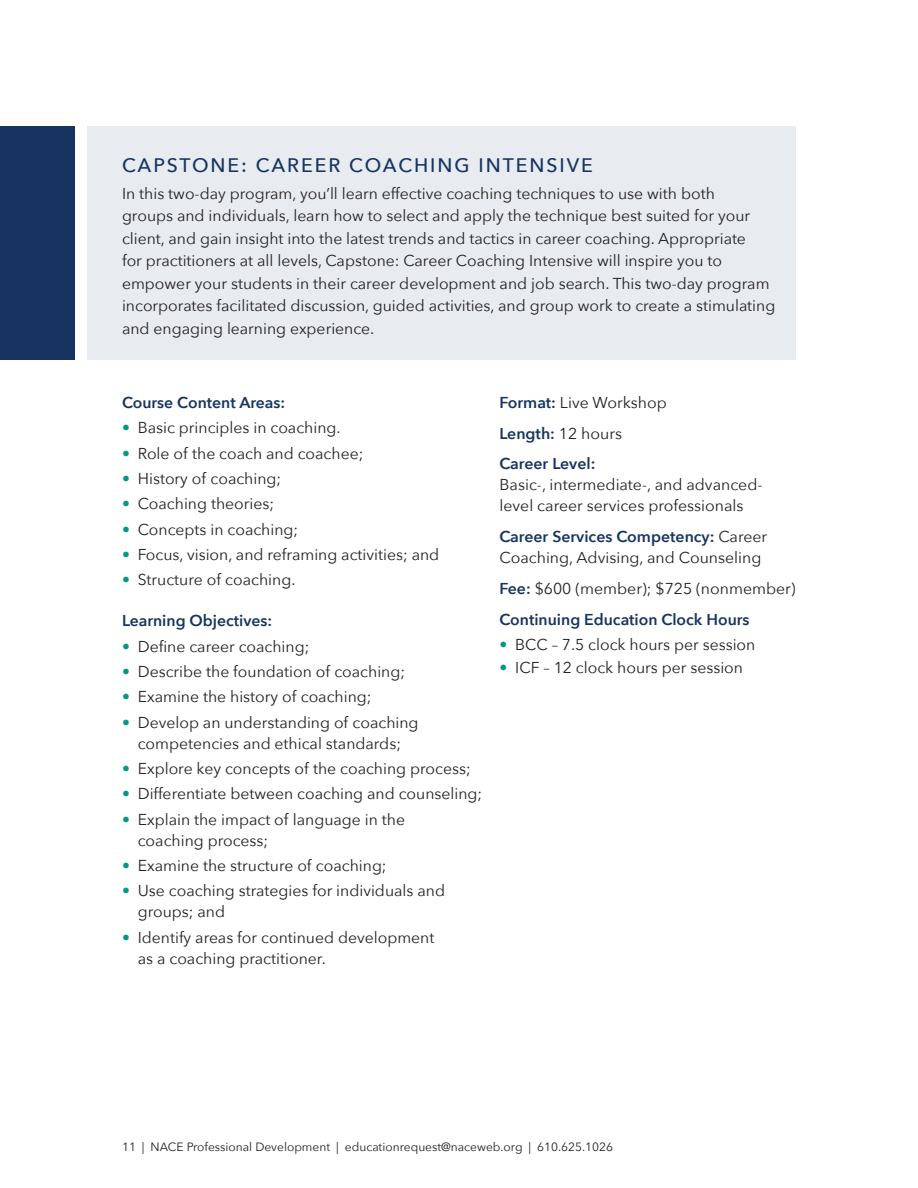
<style>
.page{position:relative;width:918px;height:1188px;background:#fff}
.page>*{position:absolute;margin:0;border:0;box-sizing:border-box;transform-origin:0 0}
.Sub_head{font:500 19.5px "Avenir Next";letter-spacing:.1em;color:#173460}
.Body_Copy{font:15.75px/21px "Avenir Next";color:#231f20}
.Body_Copy-2{font:600 15.75px "Avenir Next";color:#173460}
.t1{font:12px "Avenir Next";color:#231f20}
.s1{color:#009987}
.s2{font-weight:600;color:#173460}
.s3{font-weight:400;color:#231f20}
</style>
<div class="page">
<div style="left:87px;top:126px;width:709px;height:234px;background:#e8ebef"></div>
<div style="left:0;top:126px;width:74px;height:234px;background:#173460"></div>
<p class="Sub_head" style="left:122px;top:148px;width:472px">CAPSTONE: CAREER COACHING INTENSIVE</p>
<p class="Body_Copy" style="left:122px;top:181px;width:655px;line-height:22.5px">In this two-day program, you’ll learn effective coaching techniques to use with both<br>groups and individuals, learn how to select and apply the technique best suited for your client, and gain insight into the latest trends and tactics in career coaching. Appropriate<br>for practitioners at all levels, Capstone: Career Coaching Intensive will inspire you to empower your students in their career development and job search. This two-day program incorporates facilitated discussion, guided activities, and group work to create a stimulating and engaging learning experience.</p>
<p class="Body_Copy-2" style="left:122px;top:389px;width:165px">Course Content Areas:</p>
<p class="Body_Copy" style="left:122px;top:417px;width:220px"><span class="s1">•</span> Basic principles in coaching.</p>
<p class="Body_Copy" style="left:122px;top:442px;width:243px"><span class="s1">•</span> Role of the coach and coachee;</p>
<p class="Body_Copy" style="left:122px;top:467px;width:161px"><span class="s1">•</span> History of coaching;</p>
<p class="Body_Copy" style="left:122px;top:493px;width:154px"><span class="s1">•</span> Coaching theories;</p>
<p class="Body_Copy" style="left:122px;top:518px;width:178px"><span class="s1">•</span> Concepts in coaching;</p>
<p class="Body_Copy" style="left:122px;top:543px;width:319px"><span class="s1">•</span> Focus, vision, and reframing activities; and</p>
<p class="Body_Copy" style="left:122px;top:569px;width:175px"><span class="s1">•</span> Structure of coaching.</p>
<p class="Body_Copy-2" style="left:122px;top:607px;width:152px">Learning Objectives:</p>
<p class="Body_Copy" style="left:122px;top:635px;width:189px"><span class="s1">•</span> Define career coaching;</p>
<p class="Body_Copy" style="left:122px;top:660px;width:285px"><span class="s1">•</span> Describe the foundation of coaching;</p>
<p class="Body_Copy" style="left:122px;top:686px;width:251px"><span class="s1">•</span> Examine the history of coaching;</p>
<p class="Body_Copy" style="left:122px;top:711px;width:298px;text-align:center"><span class="s1">•</span> Develop an understanding of coaching competencies and ethical standards;</p>
<p class="Body_Copy" style="left:122px;top:757px;width:350px"><span class="s1">•</span> Explore key concepts of the coaching process;</p>
<p class="Body_Copy" style="left:122px;top:783px;width:362px"><span class="s1">•</span> Differentiate between coaching and counseling;</p>
<p class="Body_Copy" style="left:138px;top:808px;width:269px;text-indent:-16px"><span class="s1">•</span> Explain the impact of language in the coaching process;</p>
<p class="Body_Copy" style="left:122px;top:854px;width:266px"><span class="s1">•</span> Examine the structure of coaching;</p>
<p class="Body_Copy" style="left:138px;top:880px;width:309px;text-indent:-16px"><span class="s1">•</span> Use coaching strategies for individuals and groups; and</p>
<p class="Body_Copy" style="left:138px;top:926px;width:298px;text-indent:-16px"><span class="s1">•</span> Identify areas for continued development as a coaching practitioner.</p>
<p class="Body_Copy" style="left:500px;top:391px;width:169px"><span class="s2">Format:</span> Live Workshop</p>
<p class="Body_Copy-2" style="left:500px;top:420px;width:124px">Length: <span class="s3">12 hours</span></p>
<p class="Body_Copy" style="left:500px;top:453px;width:265px"><span class="s2">Career Level:<br></span>Basic-, intermediate-, and advanced&shy;level career services professionals</p>
<p class="Body_Copy" style="left:500px;top:525px;width:269px"><span class="s2">Career Services Competency:</span> Career<br>Coaching, Advising, and Counseling</p>
<p class="Body_Copy" style="left:500px;top:577px;width:298px"><span class="s2">Fee:</span> $600 (member); $725 (nonmember)</p>
<p class="Body_Copy-2" style="left:500px;top:606px;width:252px">Continuing Education Clock Hours</p>
<p class="Body_Copy" style="left:500px;top:633px;width:257px"><span class="s1">•</span> BCC – 7.5 clock hours per session</p>
<p class="Body_Copy" style="left:500px;top:656px;width:245px"><span class="s1">•</span> ICF – 12 clock hours per session</p>
<p class="t1" style="left:122px;top:1137px;width:493px">11 | NACE Professional Development | educationrequest@naceweb.org | 610.625.1026</p>
</div>
